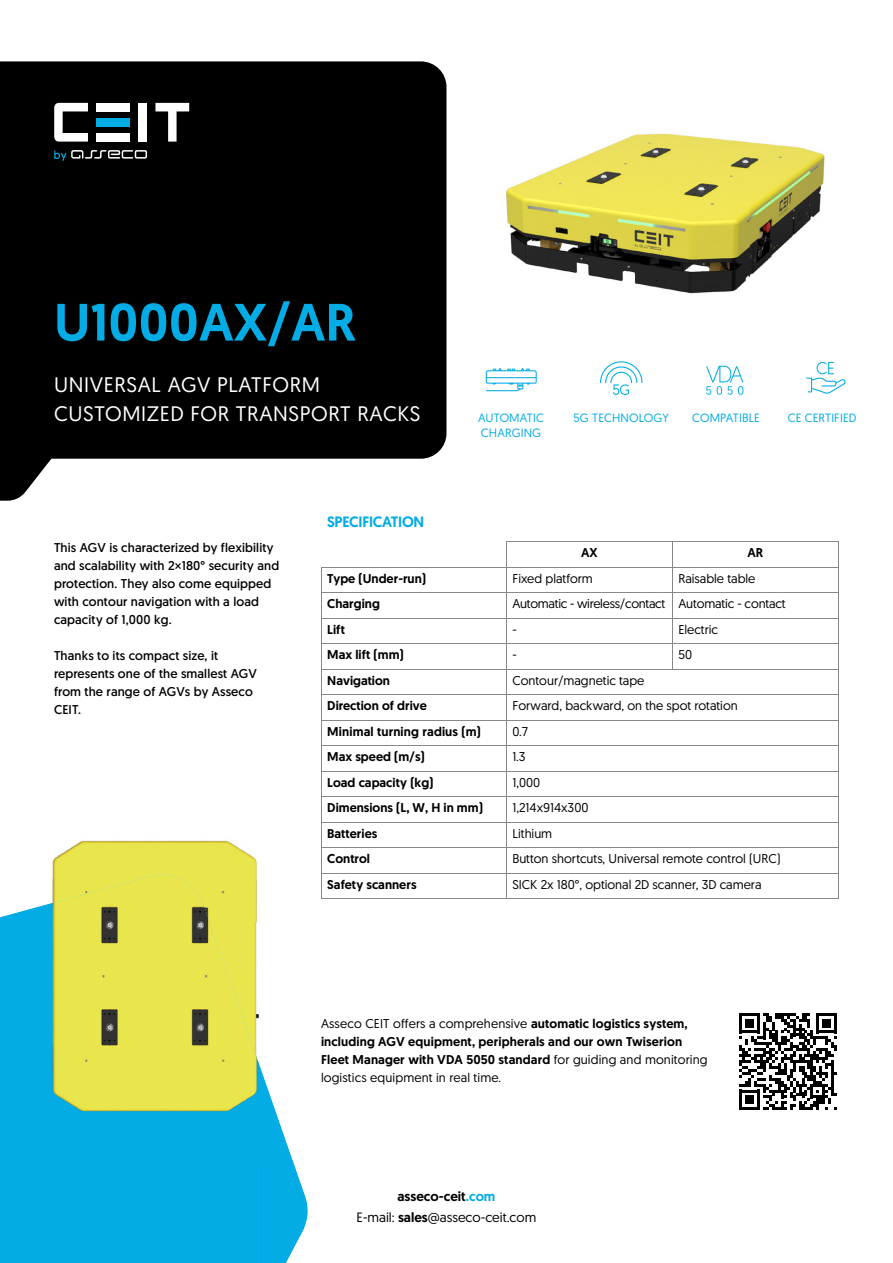
<style>
.page{position:relative;width:893px;height:1263px;background:#fff}
.page>*{position:absolute;margin:0;border:0;box-sizing:border-box;transform-origin:0 0}
.t1{font:500 52.5px "Geomanist";color:#03ace4}
.t2{font:21px/28.5px "Geomanist";letter-spacing:.03em;color:#fff}
.t3{font:500 15px "Geomanist";letter-spacing:-.02em;color:#03ace4}
.t4{font:13.5px/21px "Geomanist";color:#000;text-align:center}
.t5{font:500 12.75px/18px "Geomanist";color:#000}
.t6{font:12.75px/18px "Geomanist";letter-spacing:.01em;color:#000}
.t7{font:12.75px "Geomanist";color:#000}
.t8{font:12.75px "Geomanist";letter-spacing:-.02em;color:#000}
.t9{font:12px "Geomanist";letter-spacing:.01em;color:#03ace4}
.s1{font-weight:400}
.s2{font-weight:500}
.s3{font-weight:500;color:#03ace4}
</style>
<div class="page">
<svg style="left:0;top:61px;width:446px;height:440px;fill:#000"></svg>
<svg style="left:54px;top:150px;width:93px;height:11px"></svg>
<svg style="left:155px;top:103px;width:34px;height:39px"></svg>
<svg style="left:54px;top:103px;width:34px;height:39px"></svg>
<div style="left:96px;top:103px;width:34px;height:8px;background:#fff"></div>
<div style="left:96px;top:118px;width:34px;height:8px;background:#03ace4"></div>
<div style="left:96px;top:133px;width:34px;height:9px;background:#fff"></div>
<div style="left:139px;top:103px;width:8px;height:39px;background:#fff"></div>
<img style="left:506px;top:133px;width:319px;height:161px">
<img style="left:52px;top:840px;width:205px;height:34px">
<img style="left:0;top:874px;width:258px;height:389px">
<img style="left:258px;top:1061px;width:50px;height:202px">
<svg style="left:739px;top:1013px;width:98px;height:97px"></svg>
<hr style="left:506px;top:541px;width:166px;height:1px;background:#87888a">
<hr style="left:672px;top:541px;width:167px;height:1px;background:#87888a">
<hr style="left:321px;top:567px;width:185px;height:1px;background:#87888a">
<hr style="left:506px;top:567px;width:166px;height:1px;background:#87888a">
<hr style="left:672px;top:567px;width:167px;height:1px;background:#87888a">
<hr style="left:321px;top:592px;width:185px;height:1px;background:#87888a">
<hr style="left:506px;top:592px;width:166px;height:1px;background:#87888a">
<hr style="left:672px;top:592px;width:167px;height:1px;background:#87888a">
<hr style="left:321px;top:618px;width:185px;height:1px;background:#87888a">
<hr style="left:506px;top:618px;width:166px;height:1px;background:#87888a">
<hr style="left:672px;top:618px;width:167px;height:1px;background:#87888a">
<hr style="left:321px;top:643px;width:185px;height:1px;background:#87888a">
<hr style="left:506px;top:643px;width:166px;height:1px;background:#87888a">
<hr style="left:672px;top:643px;width:167px;height:1px;background:#87888a">
<svg style="left:672px;top:542px;width:1px;height:127px"></svg>
<hr style="left:321px;top:669px;width:185px;height:1px;background:#87888a">
<hr style="left:506px;top:669px;width:166px;height:1px;background:#87888a">
<hr style="left:672px;top:669px;width:167px;height:1px;background:#87888a">
<hr style="left:321px;top:694px;width:185px;height:1px;background:#87888a">
<hr style="left:506px;top:694px;width:166px;height:1px;background:#87888a">
<hr style="left:672px;top:694px;width:167px;height:1px;background:#87888a">
<hr style="left:321px;top:720px;width:185px;height:1px;background:#87888a">
<hr style="left:506px;top:720px;width:166px;height:1px;background:#87888a">
<hr style="left:672px;top:720px;width:167px;height:1px;background:#87888a">
<hr style="left:321px;top:745px;width:185px;height:1px;background:#87888a">
<hr style="left:506px;top:745px;width:166px;height:1px;background:#87888a">
<hr style="left:672px;top:745px;width:167px;height:1px;background:#87888a">
<hr style="left:321px;top:771px;width:185px;height:1px;background:#87888a">
<hr style="left:506px;top:771px;width:166px;height:1px;background:#87888a">
<hr style="left:672px;top:771px;width:167px;height:1px;background:#87888a">
<hr style="left:321px;top:796px;width:185px;height:1px;background:#87888a">
<hr style="left:506px;top:796px;width:166px;height:1px;background:#87888a">
<hr style="left:672px;top:796px;width:167px;height:1px;background:#87888a">
<hr style="left:321px;top:822px;width:185px;height:1px;background:#87888a">
<hr style="left:506px;top:822px;width:166px;height:1px;background:#87888a">
<hr style="left:672px;top:822px;width:167px;height:1px;background:#87888a">
<hr style="left:321px;top:847px;width:185px;height:1px;background:#87888a">
<hr style="left:506px;top:847px;width:166px;height:1px;background:#87888a">
<hr style="left:672px;top:847px;width:167px;height:1px;background:#87888a">
<hr style="left:321px;top:873px;width:185px;height:1px;background:#87888a">
<svg style="left:321px;top:568px;width:1px;height:330px"></svg>
<hr style="left:506px;top:873px;width:166px;height:1px;background:#87888a">
<svg style="left:506px;top:542px;width:1px;height:356px"></svg>
<hr style="left:672px;top:873px;width:167px;height:1px;background:#87888a">
<svg style="left:838px;top:542px;width:1px;height:356px"></svg>
<hr style="left:321px;top:898px;width:185px;height:1px;background:#87888a">
<hr style="left:506px;top:898px;width:166px;height:1px;background:#87888a">
<hr style="left:672px;top:898px;width:167px;height:1px;background:#87888a">
<svg style="left:600px;top:361px;width:42px;height:34px"></svg>
<svg style="left:806px;top:362px;width:40px;height:32px"></svg>
<svg style="left:706px;top:366px;width:37px;height:29px"></svg>
<svg style="left:486px;top:368px;width:51px;height:23px"></svg>
<h1 class="t1" style="left:54px;top:287px;width:304px">U1000AX/AR</h1>
<h2 class="t2" style="left:54px;top:370px;width:368px">UNIVERSAL AGV PLATFORM<br>CUSTOMIZED FOR TRANSPORT RACKS</h2>
<p class="t3" style="left:327px;top:511px;width:99px">SPECIFICATION</p>
<p class="t9" style="left:478px;top:410px;width:67px">AUTOMATIC</p>
<p class="t9" style="left:574px;top:410px;width:97px">5G TECHNOLOGY</p>
<p class="t9" style="left:692px;top:410px;width:69px">COMPATIBLE</p>
<p class="t9" style="left:788px;top:410px;width:70px">CE CERTIFIED</p>
<p class="t9" style="left:481px;top:425px;width:62px">CHARGING</p>
<p class="t6" style="left:54px;top:538px;width:227px">This AGV is characterized by flexibility and scalability with 2×180° security and protection. They also come equipped with contour navigation with a load capacity of 1,000 kg.</p>
<p class="t6" style="left:54px;top:646px;width:204px">Thanks to its compact size, it represents one of the smallest AGV from the range of AGVs by Asseco<br>CEIT.</p>
<p class="t5" style="left:581px;top:544px;width:18px">AX</p>
<p class="t5" style="left:747px;top:544px;width:17px">AR</p>
<p class="t5" style="left:327px;top:569px;width:100px">Type (Under-run)</p>
<p class="t7" style="left:512px;top:570px;width:82px">Fixed platform</p>
<p class="t7" style="left:678px;top:570px;width:79px">Raisable table</p>
<p class="t5" style="left:327px;top:595px;width:54px">Charging</p>
<p class="t8" style="left:512px;top:596px;width:275px">Automatic - wireless/contact Automatic - contact</p>
<p class="t5" style="left:327px;top:620px;width:19px">Lift</p>
<p class="t7" style="left:512px;top:621px;width:6px">-</p>
<p class="t7" style="left:678px;top:621px;width:41px">Electric</p>
<p class="t5" style="left:327px;top:646px;width:78px">Max lift (mm)</p>
<p class="t7" style="left:512px;top:647px;width:6px">-</p>
<p class="t7" style="left:678px;top:647px;width:15px">50</p>
<p class="t5" style="left:327px;top:671px;width:64px">Navigation</p>
<p class="t7" style="left:512px;top:672px;width:134px">Contour/magnetic tape</p>
<p class="t5" style="left:327px;top:697px;width:101px">Direction of drive</p>
<p class="t7" style="left:512px;top:698px;width:227px">Forward, backward, on the spot rotation</p>
<p class="t5" style="left:327px;top:722px;width:155px">Minimal turning radius (m)</p>
<p class="t7" style="left:512px;top:723px;width:17px">0.7</p>
<p class="t5" style="left:327px;top:748px;width:99px">Max speed (m/s)</p>
<p class="t7" style="left:512px;top:749px;width:15px">1.3</p>
<p class="t5" style="left:327px;top:773px;width:108px">Load capacity (kg)</p>
<p class="t7" style="left:512px;top:774px;width:29px">1,000</p>
<p class="t5" style="left:327px;top:799px;width:157px">Dimensions (L, W, H in mm)</p>
<p class="t7" style="left:512px;top:800px;width:78px">1,214x914x300</p>
<p class="t5" style="left:327px;top:824px;width:52px">Batteries</p>
<p class="t7" style="left:512px;top:825px;width:41px">Lithium</p>
<p class="t5" style="left:327px;top:850px;width:44px">Control</p>
<p class="t7" style="left:512px;top:851px;width:270px">Button shortcuts, Universal remote control (URC)</p>
<p class="t5" style="left:327px;top:875px;width:91px">Safety scanners</p>
<p class="t7" style="left:512px;top:876px;width:251px">SICK 2x 180°, optional 2D scanner, 3D camera</p>
<p class="t5" style="left:321px;top:1014px;width:388px"><span class="s1">Asseco CEIT offers a comprehensive</span> automatic logistics system, including AGV equipment, peripherals and our own Twiserion Fleet Manager with VDA 5050 standard <span class="s1">for guiding and monitoring logistics equipment in real time.</span></p>
<p class="t4" style="left:357px;top:1185px;width:181px"><span class="s2">asseco-ceit</span><span class="s3">.com<br></span>E-mail: <span class="s2">sales</span>@asseco-ceit.com</p>
</div>
